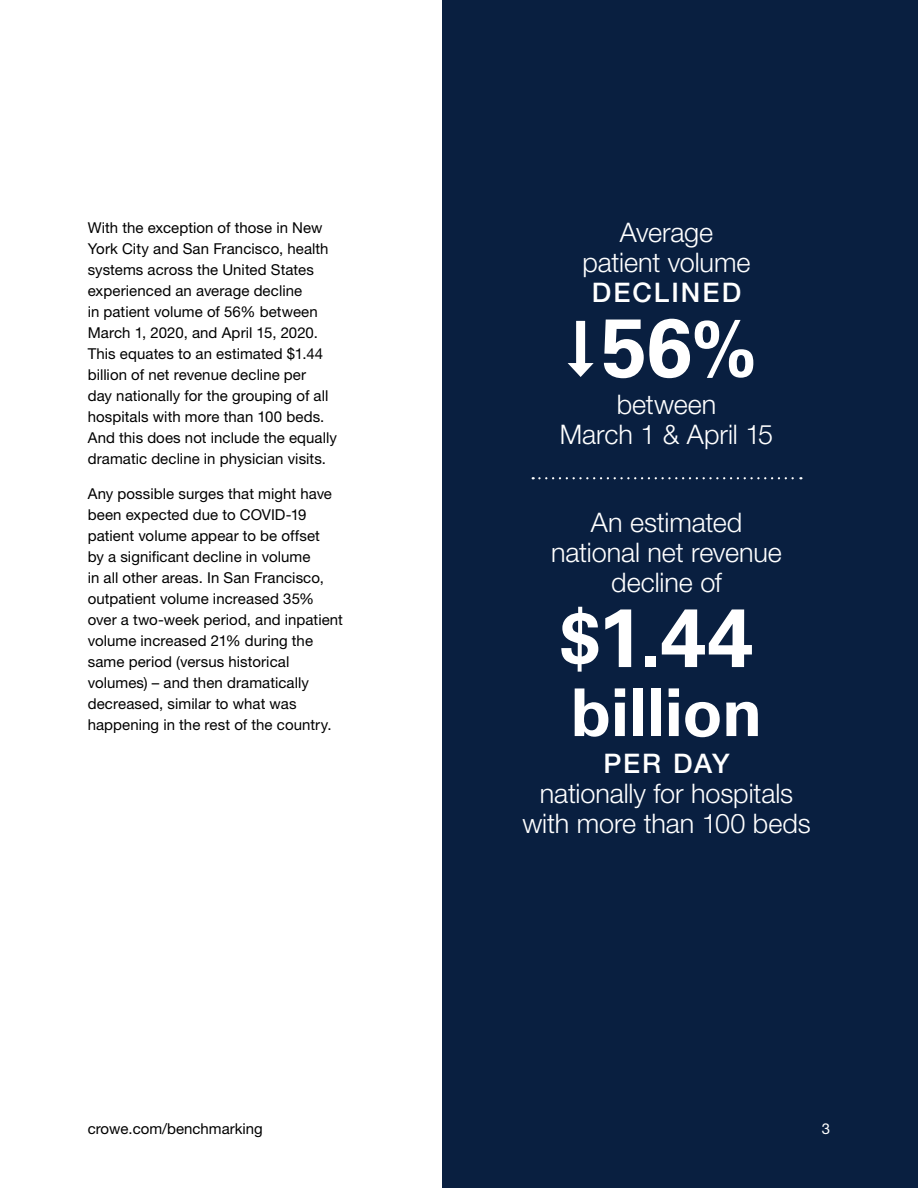
<style>
.page{position:relative;width:918px;height:1188px;background:#fff}
.page>*{position:absolute;margin:0;border:0;box-sizing:border-box;transform-origin:0 0}
.Subhead_B{font:700 82.5px "Univers LT Std";color:#fff}
.Subhead_B-2{font:700 66px "Univers LT Std";letter-spacing:-.005em;color:#fff}
.Subhead_B-3{font:300 27px/30px "Helvetica Neue LT Std";letter-spacing:-.005em;color:#fff;text-align:center}
.Body_Copy{font:15px/21px "Helvetica Neue LT Std";letter-spacing:.005em;color:#000}
.t1{font:15px "Helvetica Neue LT Std";color:#fff}
.s1{font-weight:500}
.s2{font-size:74.25px}
</style>
<div class="page">
<div style="left:442px;top:0;width:476px;height:1188px;background:#091f40"></div>
<p class="Body_Copy" style="left:88px;top:217px;width:251px">With the exception of those in New York City and San Francisco, health systems across the United States experienced an average decline<br>in patient volume of 56% between March 1, 2020, and April 15, 2020.<br>This equates to an estimated $1.44 billion of net revenue decline per<br>day nationally for the grouping of all hospitals with more than 100 beds.<br>And this does not include the equally dramatic decline in physician visits.</p>
<p class="Body_Copy" style="left:88px;top:483px;width:257px">Any possible surges that might have been expected due to COVID-19 patient volume appear to be offset<br>by a significant decline in volume<br>in all other areas. In San Francisco, outpatient volume increased 35% over a two-week period, and inpatient volume increased 21% during the same period (versus historical volumes) – and then dramatically decreased, similar to what was happening in the rest of the country.</p>
<p class="Subhead_B-3" style="left:583px;top:217px;width:169px">Average patient volume<br><span class="s1">DECLINED</span></p>
<p class="Subhead_B" style="left:601px;top:300px;width:157px">56<span class="s2">%</span></p>
<p class="Subhead_B-3" style="left:560px;top:389px;width:215px">between<br>March 1 &amp; April 15</p>
<p class="Subhead_B-3" style="left:551px;top:507px;width:232px">An estimated national net revenue decline of</p>
<p class="Subhead_B" style="left:560px;top:590px;width:195px"><span class="s2">$</span>1.44</p>
<p class="Subhead_B-2" style="left:571px;top:674px;width:193px">billion</p>
<p class="Subhead_B-3" style="left:522px;top:748px;width:290px"><span class="s1">PER DAY<br></span>nationally for hospitals with more than 100 beds</p>
<p class="Body_Copy" style="left:88px;top:1118px;width:177px">crowe.com/benchmarking</p>
<p class="t1" style="left:822px;top:1120px;width:10px">3</p>
</div>
